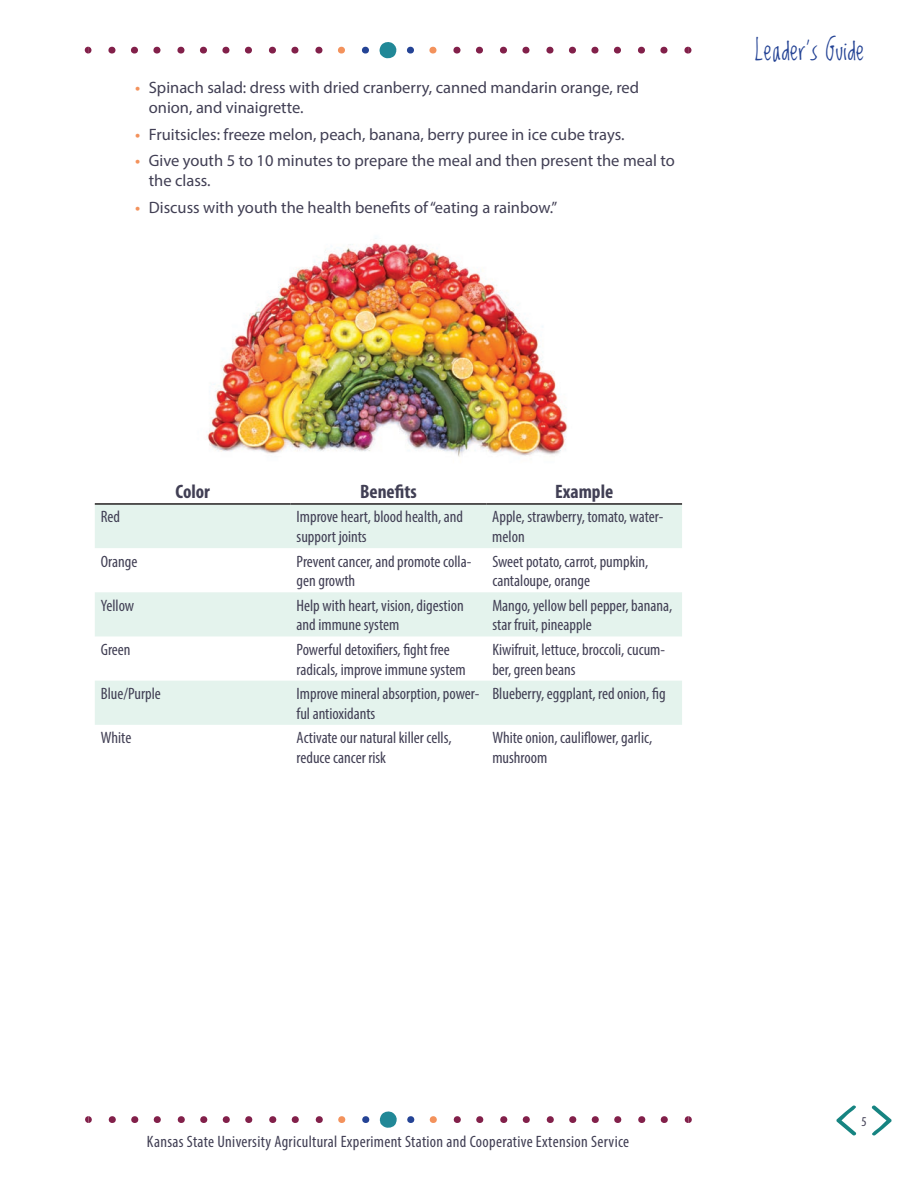
<style>
.page{position:relative;width:918px;height:1188px;background:#fff}
.page>*{position:absolute;margin:0;border:0;box-sizing:border-box;transform-origin:0 0}
.t1{font:24px "Lovedbythe King";letter-spacing:.02em;color:#244395}
.Table_Headings{font:700 condensed 19.5px "Myriad Pro";color:#413f54}
.Table_body_text{font:condensed 16.5px/19.8px "Myriad Pro";color:#413f54}
.t2{font:16.5px/19.8px "Myriad Pro";color:#413f54}
.Table_body_text-2{font:condensed 16.5px "Myriad Pro";letter-spacing:.02em;color:#413f54}
.t3{font:condensed 13.5px "Myriad Pro";color:#413f54}
.s1{font-weight:600;color:#f3925c}
</style>
<div class="page">
<svg style="left:836px;top:1105px;width:21px;height:31px"></svg>
<svg style="left:871px;top:1105px;width:21px;height:31px"></svg>
<svg style="left:153px;top:46px;width:8px;height:8px"></svg>
<svg style="left:200px;top:46px;width:7px;height:8px"></svg>
<svg style="left:245px;top:46px;width:7px;height:8px"></svg>
<svg style="left:291px;top:46px;width:8px;height:8px"></svg>
<svg style="left:338px;top:46px;width:7px;height:8px"></svg>
<svg style="left:379px;top:42px;width:18px;height:17px"></svg>
<svg style="left:429px;top:46px;width:8px;height:8px"></svg>
<svg style="left:476px;top:46px;width:7px;height:8px"></svg>
<svg style="left:522px;top:46px;width:8px;height:8px"></svg>
<svg style="left:569px;top:46px;width:7px;height:8px"></svg>
<svg style="left:614px;top:46px;width:7px;height:8px"></svg>
<svg style="left:660px;top:46px;width:8px;height:8px"></svg>
<svg style="left:108px;top:46px;width:8px;height:8px"></svg>
<svg style="left:131px;top:46px;width:7px;height:8px"></svg>
<svg style="left:177px;top:46px;width:8px;height:8px"></svg>
<svg style="left:222px;top:46px;width:8px;height:8px"></svg>
<svg style="left:269px;top:46px;width:7px;height:8px"></svg>
<svg style="left:315px;top:46px;width:8px;height:8px"></svg>
<svg style="left:362px;top:46px;width:7px;height:8px"></svg>
<svg style="left:407px;top:46px;width:7px;height:8px"></svg>
<svg style="left:453px;top:46px;width:8px;height:8px"></svg>
<svg style="left:500px;top:46px;width:7px;height:8px"></svg>
<svg style="left:546px;top:46px;width:8px;height:8px"></svg>
<svg style="left:591px;top:46px;width:8px;height:8px"></svg>
<svg style="left:638px;top:46px;width:7px;height:8px"></svg>
<svg style="left:84px;top:47px;width:8px;height:7px"></svg>
<svg style="left:684px;top:47px;width:8px;height:7px"></svg>
<svg style="left:154px;top:1116px;width:7px;height:7px"></svg>
<svg style="left:200px;top:1116px;width:8px;height:7px"></svg>
<svg style="left:245px;top:1116px;width:8px;height:7px"></svg>
<svg style="left:292px;top:1116px;width:7px;height:7px"></svg>
<svg style="left:338px;top:1116px;width:8px;height:7px"></svg>
<svg style="left:380px;top:1111px;width:17px;height:17px"></svg>
<svg style="left:430px;top:1116px;width:7px;height:7px"></svg>
<svg style="left:476px;top:1116px;width:8px;height:7px"></svg>
<svg style="left:523px;top:1116px;width:7px;height:7px"></svg>
<svg style="left:569px;top:1116px;width:8px;height:7px"></svg>
<svg style="left:614px;top:1116px;width:8px;height:7px"></svg>
<svg style="left:661px;top:1116px;width:7px;height:7px"></svg>
<svg style="left:109px;top:1116px;width:7px;height:7px"></svg>
<svg style="left:131px;top:1116px;width:8px;height:7px"></svg>
<svg style="left:178px;top:1116px;width:7px;height:7px"></svg>
<svg style="left:223px;top:1116px;width:7px;height:7px"></svg>
<svg style="left:269px;top:1116px;width:8px;height:7px"></svg>
<svg style="left:316px;top:1116px;width:7px;height:7px"></svg>
<svg style="left:362px;top:1116px;width:8px;height:7px"></svg>
<svg style="left:407px;top:1116px;width:8px;height:7px"></svg>
<svg style="left:454px;top:1116px;width:7px;height:7px"></svg>
<svg style="left:500px;top:1116px;width:8px;height:7px"></svg>
<svg style="left:547px;top:1116px;width:7px;height:7px"></svg>
<svg style="left:592px;top:1116px;width:7px;height:7px"></svg>
<svg style="left:638px;top:1116px;width:8px;height:7px"></svg>
<svg style="left:85px;top:1116px;width:7px;height:7px"></svg>
<svg style="left:685px;top:1116px;width:7px;height:7px"></svg>
<img style="left:206px;top:238px;width:362px;height:219px">
<svg style="left:95px;top:505px;width:587px;height:220px;fill:#e4f3ed"></svg>
<hr style="left:95px;top:503px;width:196px;height:2px;background:#231f20">
<hr style="left:291px;top:503px;width:195px;height:2px;background:#231f20">
<hr style="left:486px;top:503px;width:196px;height:2px;background:#231f20">
<p class="t2" style="left:149px;top:78px;width:492px;text-indent:-14px"><span class="s1">•</span> Spinach salad: dress with dried cranberry, canned mandarin orange, red onion, and vinaigrette.</p>
<p class="t2" style="left:135px;top:124px;width:491px"><span class="s1">•</span> Fruitsicles: freeze melon, peach, banana, berry puree in ice cube trays.</p>
<p class="t2" style="left:149px;top:151px;width:528px;text-indent:-14px"><span class="s1">•</span> Give youth 5 to 10 minutes to prepare the meal and then present the meal to the class.</p>
<p class="t2" style="left:135px;top:197px;width:423px"><span class="s1">•</span> Discuss with youth the health benefits of “eating a rainbow.”</p>
<h1 class="t1" style="left:755px;top:37px;width:111px">Leader’s Guide</h1>
<p class="Table_Headings" style="left:175px;top:479px;width:36px">Color</p>
<p class="Table_Headings" style="left:360px;top:479px;width:58px">Benefits</p>
<p class="Table_Headings" style="left:555px;top:479px;width:60px">Example</p>
<p class="Table_body_text" style="left:101px;top:507px;width:21px">Red</p>
<p class="Table_body_text" style="left:297px;top:507px;width:168px">Improve heart, blood health, and support joints</p>
<p class="Table_body_text" style="left:492px;top:507px;width:173px">Apple, strawberry, tomato, water&shy;melon</p>
<p class="Table_body_text" style="left:101px;top:551px;width:38px">Orange</p>
<p class="Table_body_text" style="left:297px;top:551px;width:176px">Prevent cancer, and promote colla&shy;gen growth</p>
<p class="Table_body_text" style="left:492px;top:551px;width:158px">Sweet potato, carrot, pumpkin, cantaloupe, orange</p>
<p class="Table_body_text" style="left:101px;top:595px;width:35px">Yellow</p>
<p class="Table_body_text" style="left:297px;top:595px;width:169px">Help with heart, vision, digestion and immune system</p>
<p class="Table_body_text" style="left:492px;top:595px;width:181px">Mango, yellow bell pepper, banana, star fruit, pineapple</p>
<p class="Table_body_text" style="left:101px;top:639px;width:31px">Green</p>
<p class="Table_body_text" style="left:297px;top:639px;width:171px">Powerful detoxifiers, fight free radicals, improve immune system</p>
<p class="Table_body_text" style="left:492px;top:639px;width:174px">Kiwifruit, lettuce, broccoli, cucum&shy;ber, green beans</p>
<p class="Table_body_text" style="left:101px;top:683px;width:62px">Blue/Purple</p>
<p class="Table_body_text" style="left:297px;top:683px;width:184px">Improve mineral absorption, power&shy;ful antioxidants</p>
<p class="Table_body_text" style="left:492px;top:683px;width:175px">Blueberry, eggplant, red onion, fig</p>
<p class="Table_body_text" style="left:101px;top:728px;width:32px">White</p>
<p class="Table_body_text" style="left:297px;top:728px;width:156px">Activate our natural killer cells, reduce cancer risk</p>
<p class="Table_body_text" style="left:492px;top:728px;width:161px">White onion, cauliflower, garlic, mushroom</p>
<p class="Table_body_text-2" style="left:147px;top:1132px;width:484px">Kansas State University Agricultural Experiment Station and Cooperative Extension Service</p>
<p class="t3" style="left:861px;top:1113px;width:7px">5</p>
</div>
